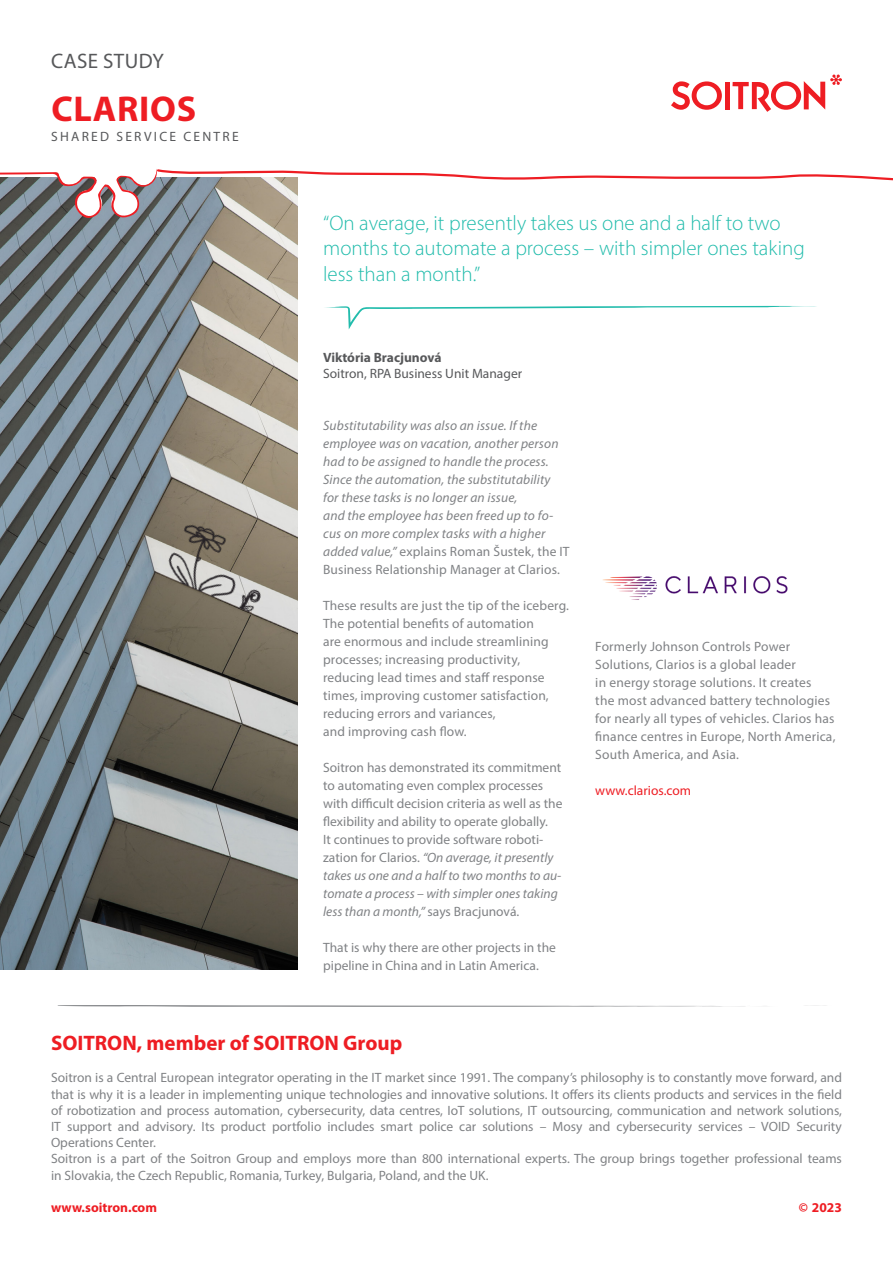
<style>
.page{position:relative;width:893px;height:1263px;background:#fff}
.page>*{position:absolute;margin:0;border:0;box-sizing:border-box;transform-origin:0 0}
.t1{font:700 36px "Myriad Pro";letter-spacing:.02em;color:#ee1d23}
.t2{font:300 21px/25.2px "Myriad Pro";color:#22bcac}
.t3{font:700 21px "Myriad Pro";color:#ee1d23}
.t4{font:21px "Myriad Pro";letter-spacing:.02em;color:#57585a}
.t5{font:13.5px/18px "Myriad Pro";color:#808285}
.t6{font:italic 13.5px/18px "Myriad Pro";letter-spacing:.01em;color:#808285}
.t7{font:13.5px "Myriad Pro";color:#57585a}
.t8{font:700 13.5px "Myriad Pro";color:#ee1d23}
.t9{font:13.5px "Myriad Pro";letter-spacing:.17em;color:#57585a}
.t10{font:700 13.5px "Myriad Pro";color:#57585a}
.t11{font:13.5px "Myriad Pro";color:#ee1d23}
.s1{font-style:italic}
.s2{font-style:normal}
</style>
<div class="page">
<img style="left:0;top:219px;width:298px;height:750px">
<hr style="left:725px;top:82px;width:4px;height:27px;background:#ee1d23">
<svg style="left:732px;top:75px;width:110px;height:37px"></svg>
<svg style="left:671px;top:81px;width:51px;height:29px"></svg>
<svg style="left:57px;top:1005px;width:688px;height:2px"></svg>
<img style="left:602px;top:576px;width:186px;height:24px">
<img style="left:120px;top:464px;width:178px;height:169px">
<svg style="left:0;top:169px;width:893px;height:50px"></svg>
<svg style="left:325px;top:306px;width:492px;height:23px"></svg>
<p class="t4" style="left:51px;top:48px;width:114px">CASE STUDY</p>
<p class="t1" style="left:51px;top:85px;width:146px">CLARIOS</p>
<p class="t9" style="left:51px;top:128px;width:189px">SHARED SERVICE CENTRE</p>
<p class="t2" style="left:323px;top:210px;width:483px">“On average, it presently takes us one and a half to two months to automate a process – with simpler ones taking</p>
<p class="t2" style="left:323px;top:261px;width:159px">less than a month.”</p>
<p class="t10" style="left:323px;top:348px;width:120px">Viktória Bracjunová</p>
<p class="t7" style="left:323px;top:365px;width:201px">Soitron, RPA Business Unit Manager</p>
<p class="t6" style="left:323px;top:417px;width:237px">Substitutability was also an issue. If the employee was on vacation, another person had to be assigned to handle the process.<br>Since the automation, the substitutability</p>
<p class="t6" style="left:323px;top:489px;width:232px">for these tasks is no longer an issue,<br>and the employee has been freed up to fo-</p>
<p class="t5" style="left:323px;top:525px;width:248px"><span class="s1">cus on more complex tasks with a higher added value,”</span> explains Roman Šustek, the IT<br>Business Relationship Manager at Clarios.</p>
<p class="t5" style="left:323px;top:597px;width:247px">These results are just the tip of the iceberg.<br>The potential benefits of automation<br>are enormous and include streamlining processes; increasing productivity, reducing lead times and staff response times, improving customer satisfaction, reducing errors and variances,<br>and improving cash flow.</p>
<p class="t5" style="left:323px;top:759px;width:241px">Soitron has demonstrated its commitment to automating even complex processes with difficult decision criteria as well as the flexibility and ability to operate globally.</p>
<p class="t6" style="left:323px;top:831px;width:240px"><span class="s2">It continues to provide software roboti&shy;zation for Clarios.</span> “On average, it presently takes us one and a half to two months to au&shy;tomate a process – with simpler ones taking less than a month,” <span class="s2">says Bracjunová.</span></p>
<p class="t5" style="left:323px;top:939px;width:234px">That is why there are other projects in the pipeline in China and in Latin America.</p>
<p class="t5" style="left:595px;top:637px;width:242px">Formerly Johnson Controls Power Solutions, Clarios is a global leader<br>in energy storage solutions. It creates<br>the most advanced battery technologies for nearly all types of vehicles. Clarios has finance centres in Europe, North America, South America, and Asia.</p>
<p class="t11" style="left:595px;top:782px;width:97px">www.clarios.com</p>
<p class="t3" style="left:51px;top:1029px;width:353px">SOITRON, member of SOITRON Group</p>
<p class="t5" style="left:51px;top:1068px;width:792px">Soitron is a Central European integrator operating in the IT market since 1991. The company’s philosophy is to constantly move forward, and</p>
<p class="t5" style="left:51px;top:1085px;width:792px">that is why it is a leader in implementing unique technologies and innovative solutions. It offers its clients products and services in the field</p>
<p class="t5" style="left:51px;top:1101px;width:792px">of robotization and process automation, cybersecurity, data centres, IoT solutions, IT outsourcing, communication and network solutions,</p>
<p class="t5" style="left:51px;top:1117px;width:792px">IT support and advisory. Its product portfolio includes smart police car solutions – Mosy and cybersecurity services – VOID Security</p>
<p class="t5" style="left:51px;top:1133px;width:106px">Operations Center.</p>
<p class="t5" style="left:51px;top:1149px;width:792px">Soitron is a part of the Soitron Group and employs more than 800 international experts. The group brings together professional teams</p>
<p class="t5" style="left:51px;top:1166px;width:439px">in Slovakia, the Czech Republic, Romania, Turkey, Bulgaria, Poland, and the UK.</p>
<p class="t8" style="left:51px;top:1198px;width:107px">www.soitron.com</p>
<p class="t8" style="left:799px;top:1198px;width:45px">© 2023</p>
</div>
